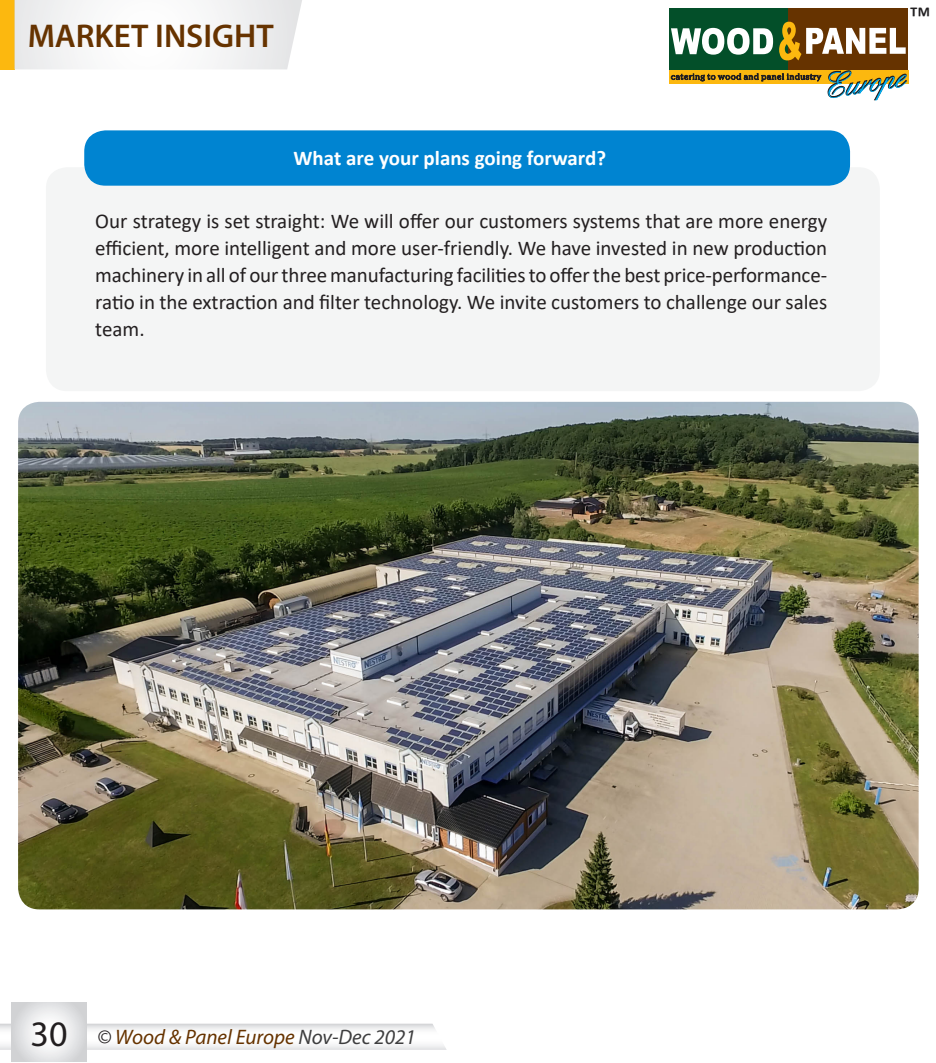
<style>
.page{position:relative;width:936px;height:1063px;background:#fff}
.page>*{position:absolute;margin:0;border:0;box-sizing:border-box;transform-origin:0 0}
.t1{font:600 33px "Myriad Pro";color:#630}
.t2{font:31.05px "Calibri";color:#211f21}
.Paragraph_Style_3{font:21px/27px "Calibri";color:#231f20;text-align:justify}
.t3{font:italic 21px "Myriad Pro";color:#630}
.Paragraph_Style_3-2{font:700 21px "Calibri";color:#fff}
.s1{font-style:normal;font-size:36px;color:#231f20}
.s2{color:#231f20}
.s3{color:#3e3e3f}
</style>
<div class="page">
<svg style="left:0;top:1024px;width:446px;height:26px"></svg>
<svg style="left:12px;top:1003px;width:74px;height:59px"></svg>
<div style="left:0;top:0;width:15px;height:70px;background:#fcb80f"></div>
<svg style="left:14px;top:0;width:288px;height:69px"></svg>
<div style="left:669px;top:8px;width:120px;height:64px;background:#034f29"></div>
<div style="left:788px;top:8px;width:120px;height:64px;background:#630"></div>
<svg style="left:671px;top:28px;width:102px;height:27px"></svg>
<svg style="left:779px;top:22px;width:126px;height:38px"></svg>
<div style="left:669px;top:71px;width:239px;height:13px;background:#fcb80f"></div>
<svg style="left:671px;top:73px;width:150px;height:8px"></svg>
<svg style="left:828px;top:70px;width:78px;height:30px"></svg>
<div style="left:46px;top:167px;width:833px;height:224px;background:#f4f5f5;border-radius:21px"></div>
<div style="left:84px;top:130px;width:766px;height:56px;background:#0084d1;border-radius:21px"></div>
<img style="left:18px;top:402px;width:900px;height:507px">
<h1 class="t1" style="left:28px;top:15px;width:247px">MARKET INSIGHT</h1>
<p class="Paragraph_Style_3-2" style="left:293px;top:144px;width:314px">What are your plans going forward?</p>
<p class="Paragraph_Style_3" style="left:95px;top:207px;width:733px">Our strategy is set straight: We will offer our customers systems that are more energy efficient, more intelligent and more user-friendly. We have invested in new production machinery in all of our three manufacturing facilities to offer the best price-performance&shy;ratio in the extraction and filter technology. We invite customers to challenge our sales team.</p>
<h2 class="t2" style="left:909px;top:-5px;width:23px">™</h2>
<p class="t3" style="left:31px;top:1024px;width:387px"><span class="s1">30</span> <span class="s2">©</span> Wood &amp; Panel Europe <span class="s3">Nov-Dec 2021</span></p>
</div>
